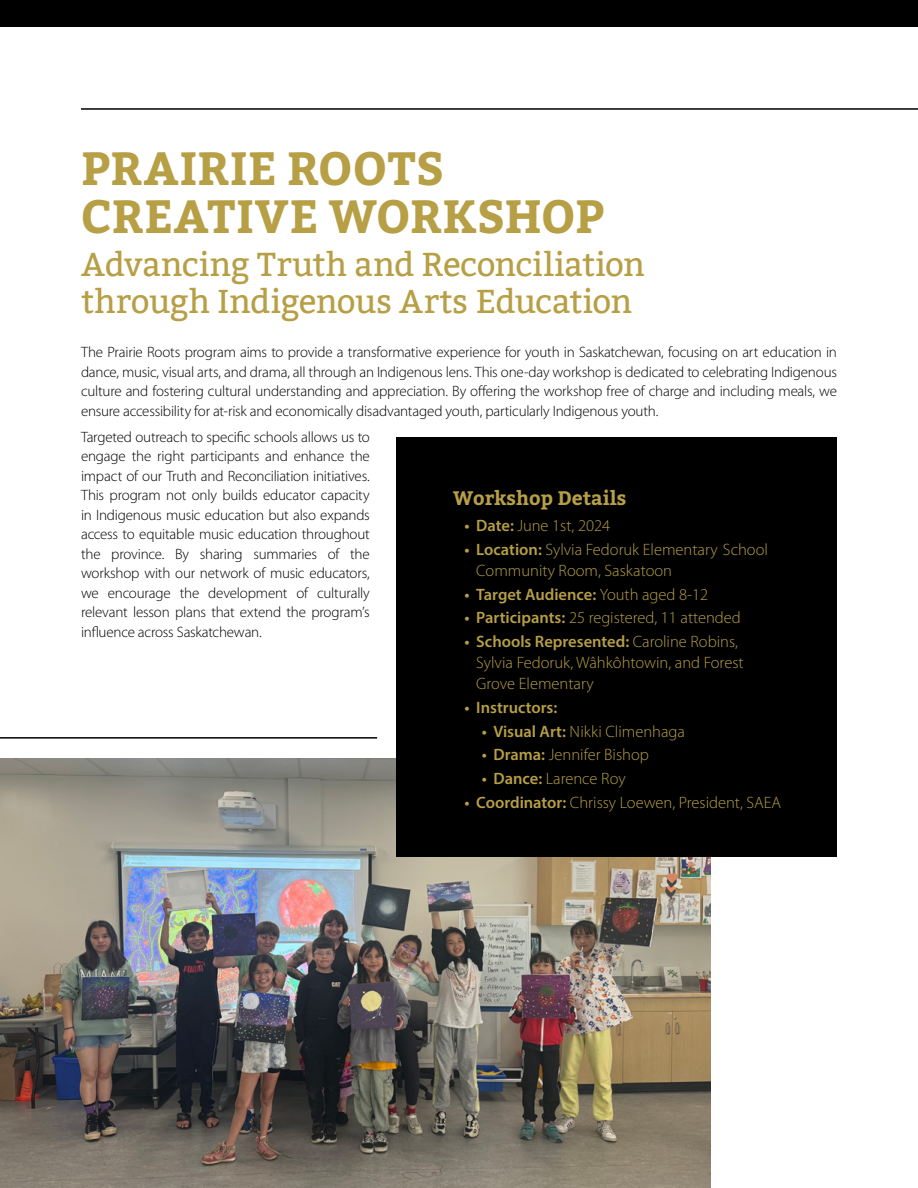
<style>
.page{position:relative;width:918px;height:1188px;background:#fff}
.page>*{position:absolute;margin:0;border:0;box-sizing:border-box;transform-origin:0 0}
.t1{font:700 46.5px/48px "Bitter";letter-spacing:.005em;color:#b79f46}
.t2{font:33px/37.5px "Bitter";letter-spacing:-.01em;color:#b79f46}
.t3{font:700 19.5px "Bitter";color:#b79f46}
.t4{font:300 16.5px/21px "Myriad Pro";color:#b79f46}
.t5{font:600 16.5px "Myriad Pro";color:#b79f46}
.t6{font:300 15px/19.5px "Myriad Pro";letter-spacing:-.015em;color:#000;text-align:justify}
.s1{font-weight:600}
.s2{font-weight:300}
</style>
<div class="page">
<img style="left:0;top:759px;width:711px;height:429px">
<div style="left:397px;top:438px;width:440px;height:419px;background:#000"></div>
<hr style="left:0;top:737px;width:377px;height:2px;background:#000">
<div style="left:0;top:0;width:918px;height:26px;background:#000"></div>
<hr style="left:81px;top:108px;width:837px;height:2px;background:#000">
<h1 class="t1" style="left:81px;top:145px;width:525px">PRAIRIE ROOTS<br>CREATIVE WORKSHOP</h1>
<h2 class="t2" style="left:81px;top:246px;width:565px">Advancing Truth and Reconciliation through Indigenous Arts Education</h2>
<p class="t6" style="left:81px;top:342px;width:757px">The Prairie Roots program aims to provide a transformative experience for youth in Saskatchewan, focusing on art education in dance, music, visual arts, and drama, all through an Indigenous lens. This one-day workshop is dedicated to celebrating Indigenous culture and fostering cultural understanding and appreciation. By offering the workshop free of charge and including meals, we ensure accessibility for at-risk and economically disadvantaged youth, particularly Indigenous youth.</p>
<p class="t6" style="left:81px;top:427px;width:290px">Targeted outreach to specific schools allows us to engage the right participants and enhance the impact of our Truth and Reconciliation initiatives.<br>This program not only builds educator capacity in Indigenous music education but also expands access to equitable music education throughout the province. By sharing summaries of the workshop with our network of music educators, we encourage the development of culturally relevant lesson plans that extend the program’s influence across Saskatchewan.</p>
<h3 class="t3" style="left:453px;top:486px;width:175px">Workshop Details</h3>
<p class="t4" style="left:465px;top:515px;width:147px"><span class="s1">• Date:</span> June 1st, 2024</p>
<p class="t4" style="left:476px;top:539px;width:293px;text-indent:-12px"><span class="s1">• Location:</span> Sylvia Fedoruk Elementary School<br>Community Room, Saskatoon</p>
<p class="t5" style="left:465px;top:584px;width:245px">• Target Audience: <span class="s2">Youth aged 8-12</span></p>
<p class="t4" style="left:465px;top:607px;width:278px"><span class="s1">• Participants:</span> 25 registered, 11 attended</p>
<p class="t4" style="left:476px;top:631px;width:269px;text-indent:-12px"><span class="s1">• Schools Represented:</span> Caroline Robins,<br>Sylvia Fedoruk, Wâhkôhtowin, and Forest<br>Grove Elementary</p>
<p class="t5" style="left:465px;top:697px;width:94px">• Instructors:</p>
<p class="t4" style="left:482px;top:720px;width:205px"><span class="s1">• Visual Art:</span> Nikki Climenhaga</p>
<p class="t4" style="left:482px;top:744px;width:169px"><span class="s1">• Drama:</span> Jennifer Bishop</p>
<p class="t4" style="left:482px;top:768px;width:145px"><span class="s1">• Dance:</span> Larence Roy</p>
<p class="t4" style="left:465px;top:791px;width:318px"><span class="s1">• Coordinator:</span> Chrissy Loewen, President, SAEA</p>
</div>
